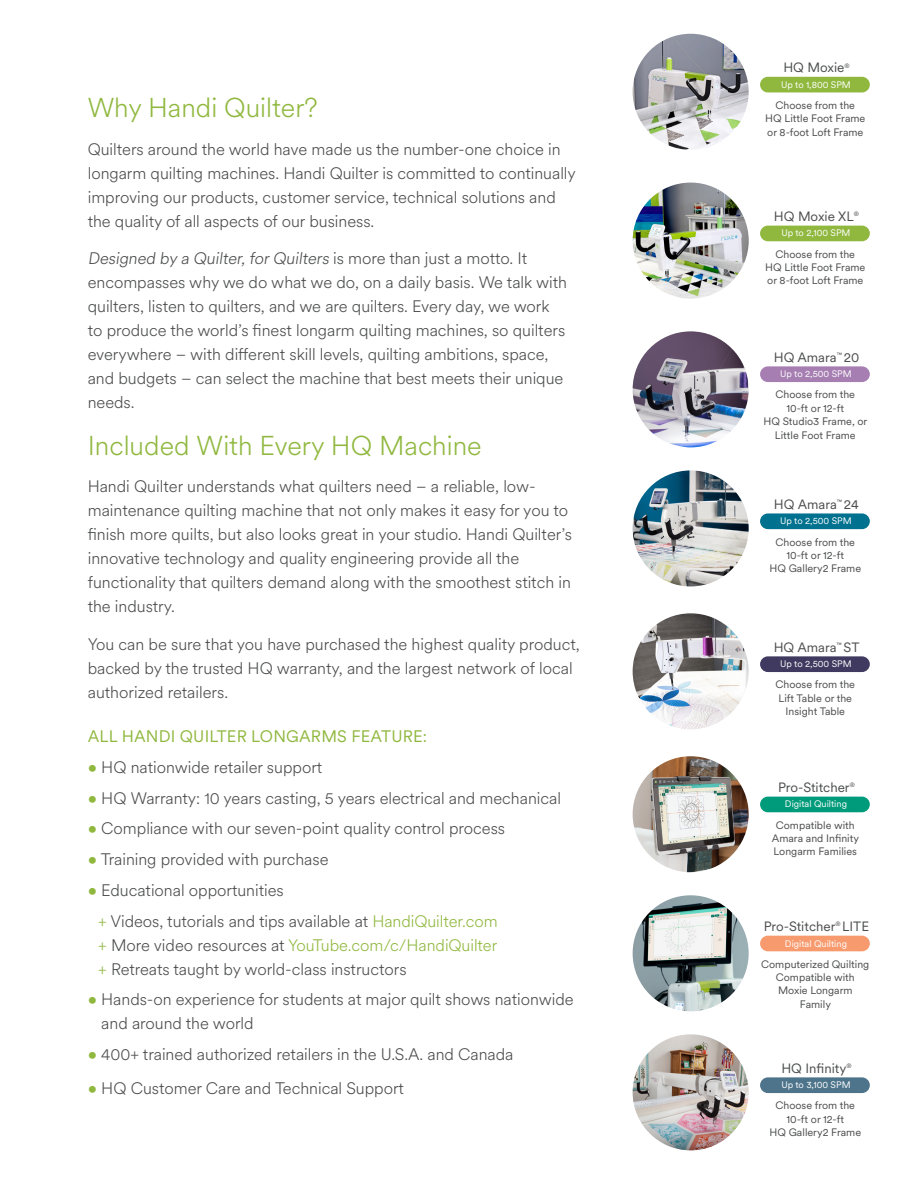
<style>
.page{position:relative;width:918px;height:1188px;background:#fff}
.page>*{position:absolute;margin:0;border:0;box-sizing:border-box;transform-origin:0 0}
.t1{font:300 27px "Circular XX";color:#90b83f}
.t2{font:300 16.5px/24px "Circular XX";color:#4b4c4d}
.t3{font:16.5px "Circular XX";letter-spacing:.01em;color:#90b83f}
.t4{font:13.35px "Circular XX";color:#4b4c4d}
.t5{font:10.65px/13.4px "Circular XX";color:#4b4c4d;text-align:center}
.t6{font:9.3px "Circular XX";color:#fff}
.s1{color:#90b83f}
</style>
<div class="page">
<img style="left:633px;top:34px;width:116px;height:116px;border-radius:58px">
<div style="left:760px;top:77px;width:110px;height:15px;background:#90b83f;border-radius:8px"></div>
<img style="left:633px;top:183px;width:116px;height:116px;border-radius:58px">
<div style="left:760px;top:226px;width:110px;height:15px;background:#90b83f;border-radius:8px"></div>
<img style="left:633px;top:470px;width:116px;height:116px;border-radius:58px">
<div style="left:760px;top:513px;width:110px;height:16px;background:#00718e;border-radius:8px"></div>
<img style="left:633px;top:331px;width:116px;height:116px">
<div style="left:760px;top:366px;width:110px;height:16px;background:#a67eb2;border-radius:8px"></div>
<img style="left:633px;top:756px;width:116px;height:116px;border-radius:58px">
<div style="left:760px;top:797px;width:110px;height:15px;background:#009b7a;border-radius:8px"></div>
<img style="left:633px;top:895px;width:116px;height:116px;border-radius:58px">
<div style="left:760px;top:936px;width:110px;height:15px;background:#f79b6f;border-radius:8px"></div>
<img style="left:633px;top:613px;width:116px;height:116px">
<div style="left:760px;top:656px;width:110px;height:16px;background:#403a60;border-radius:8px"></div>
<img style="left:633px;top:1034px;width:116px;height:116px">
<div style="left:760px;top:1077px;width:110px;height:16px;background:#4e748b;border-radius:8px"></div>
<p class="t1" style="left:88px;top:90px;width:231px">Why Handi Quilter?</p>
<p class="t2" style="left:88px;top:136px;width:490px">Quilters around the world have made us the number-one choice in longarm quilting machines. Handi Quilter is committed to continually improving our products, customer service, technical solutions and the quality of all aspects of our business.</p>
<p class="t2" style="left:88px;top:246px;width:481px">Designed by a Quilter, forQuilters i s m o re t h a n j u st a m otto . I t encompasses why we do what we do, on a daily basis. We talk with quilters, listen to quilters, and we are quilters. Every day, we work to produce the world’s finest longarm quilting machines, so quilters everywhere – with different skill levels, quilting ambitions, space, and budgets – can select the machine that best meets their unique needs.</p>
<p class="t1" style="left:88px;top:427px;width:395px">Included With Every HQ Machine</p>
<p class="t2" style="left:88px;top:474px;width:486px">Handi Quilter understands what quilters need – a reliable, low&shy;maintenance quilting machine that not only makes it easy for you to finish more quilts, but also looks great in your studio. Handi Quilter’s innovative technology and quality engineering provide all the functionality that quilters demand along with the smoothest stitch in the industry.</p>
<p class="t2" style="left:88px;top:631px;width:494px">You can be sure that you have purchased the highest quality product, backed by the trusted HQ warranty, and the largest network of local authorized retailers.</p>
<p class="t3" style="left:88px;top:725px;width:341px">ALL HANDI QUILTER LONGARMS FEATURE:</p>
<p class="t2" style="left:88px;top:754px;width:236px"><span class="s1">•</span> HQ nationwide retailer support</p>
<p class="t2" style="left:88px;top:785px;width:475px"><span class="s1">•</span> HQ Warranty: 10 years casting, 5 years electrical and mechanical</p>
<p class="t2" style="left:88px;top:816px;width:419px"><span class="s1">•</span> Compliance with our seven-point quality control process</p>
<p class="t2" style="left:88px;top:847px;width:242px"><span class="s1">•</span> Training provided with purchase</p>
<p class="t2" style="left:88px;top:877px;width:197px"><span class="s1">•</span> Educational opportunities</p>
<p class="t2" style="left:98px;top:908px;width:401px"><span class="s1">+</span> Videos, tutorials and tips available at <span class="s1">HandiQuilter.com</span></p>
<p class="t2" style="left:98px;top:932px;width:401px"><span class="s1">+</span> More video resources at <span class="s1">YouTube.com/c/HandiQuilter +</span> Retreats taught by world-class instructors</p>
<p class="t2" style="left:101px;top:987px;width:474px;text-indent:-14px"><span class="s1">•</span> Hands-on experience for students at major quilt shows nationwide and around the world</p>
<p class="t2" style="left:88px;top:1042px;width:427px"><span class="s1">•</span> 400+ trained authorized retailers in the U.S.A. and Canada</p>
<p class="t2" style="left:88px;top:1075px;width:318px"><span class="s1">•</span> HQ Customer Care and Technical Support</p>
<p class="t4" style="left:783px;top:59px;width:68px">HQ Moxie<sup>®</sup></p>
<p class="t6" style="left:781px;top:78px;width:71px">Up to 1,800 SPM</p>
<p class="t5" style="left:765px;top:98px;width:102px">Choose from the<br>HQ Little Foot Frame or 8-foot Loft Frame</p>
<p class="t4" style="left:774px;top:208px;width:87px">HQ Moxie XL<sup>®</sup></p>
<p class="t6" style="left:781px;top:227px;width:71px">Up to 2,100 SPM</p>
<p class="t5" style="left:765px;top:247px;width:102px">Choose from the<br>HQ Little Foot Frame or 8-foot Loft Frame</p>
<p class="t4" style="left:774px;top:348px;width:87px">HQ Amara<sup>™</sup> 20</p>
<p class="t6" style="left:780px;top:368px;width:73px">Up to 2,500 SPM</p>
<p class="t5" style="left:764px;top:388px;width:105px">Choose from the<br>10-ft or 12-ft<br>HQ Studio3 Frame, or<br>Little Foot Frame</p>
<p class="t4" style="left:774px;top:495px;width:87px">HQ Amara<sup>™</sup> 24</p>
<p class="t6" style="left:780px;top:515px;width:73px">Up to 2,500 SPM</p>
<p class="t5" style="left:769px;top:535px;width:93px">Choose from the<br>10-ft or 12-ft<br>HQ Gallery2 Frame</p>
<p class="t4" style="left:774px;top:638px;width:87px">HQ Amara<sup>™</sup> ST</p>
<p class="t6" style="left:780px;top:658px;width:73px">Up to 2,500 SPM</p>
<p class="t5" style="left:776px;top:678px;width:81px">Choose from the<br>Lift Table or the<br>Insight Table</p>
<p class="t4" style="left:778px;top:779px;width:78px">Pro-Stitcher<sup>®</sup></p>
<p class="t6" style="left:785px;top:798px;width:64px">Digital Quilting</p>
<p class="t5" style="left:776px;top:818px;width:80px">Compatible with</p>
<p class="t5" style="left:772px;top:831px;width:89px">Amara and Infinity</p>
<p class="t5" style="left:774px;top:845px;width:85px">Longarm Families</p>
<p class="t4" style="left:764px;top:917px;width:107px">Pro-Stitcher<sup>®</sup> LITE</p>
<p class="t6" style="left:785px;top:937px;width:64px">Digital Quilting</p>
<p class="t5" style="left:761px;top:957px;width:110px">Computerized Quilting</p>
<p class="t5" style="left:776px;top:970px;width:80px">Compatible with</p>
<p class="t5" style="left:778px;top:984px;width:76px">Moxie Longarm</p>
<p class="t5" style="left:800px;top:997px;width:33px">Family</p>
<p class="t4" style="left:781px;top:1059px;width:72px">HQ Infinity<sup>®</sup></p>
<p class="t6" style="left:781px;top:1079px;width:71px">Up to 3,100 SPM</p>
<p class="t5" style="left:769px;top:1099px;width:93px">Choose from the<br>10-ft or 12-ft<br>HQ Gallery2 Frame</p>
</div>
